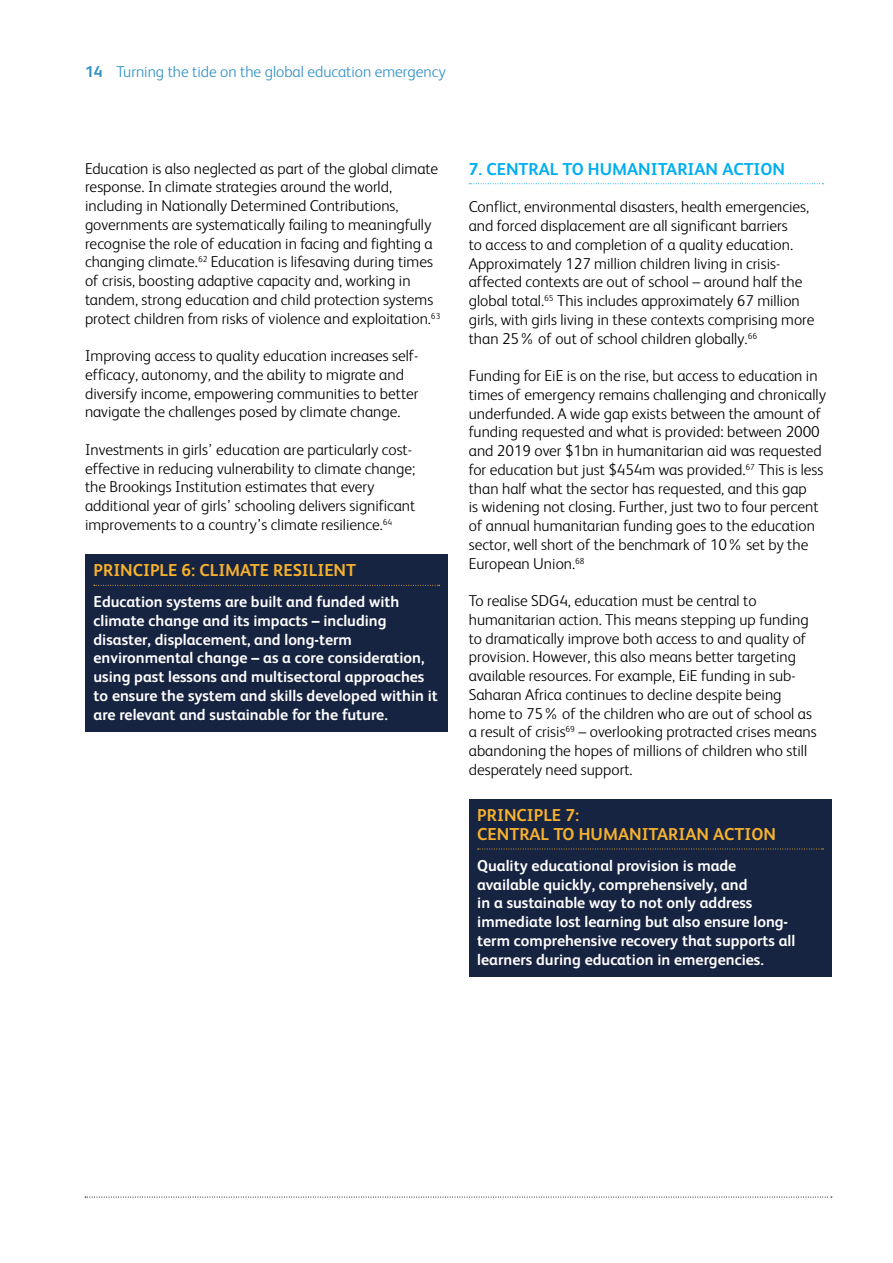
<style>
.page{position:relative;width:893px;height:1263px;background:#fff}
.page>*{position:absolute;margin:0;border:0;box-sizing:border-box;transform-origin:0 0}
.t1{font:700 17.25px/18.8px "FS Albert";color:#f6b12d}
.t2{font:700 17.25px "FS Albert";color:#00aeef}
.t3{font:300 15.75px/18.8px "FS Albert";color:#000}
.t4{font:700 15.75px/18.8px "FS Albert";color:#fff}
.t5{font:300 15.75px "FS Albert";color:#2f90c7}
.s1{font-weight:700}
</style>
<div class="page">
<svg style="left:85px;top:1197px;width:747px;height:1px"></svg>
<div style="left:85px;top:555px;width:363px;height:34px;background:#172441"></div>
<svg style="left:94px;top:585px;width:346px;height:1px"></svg>
<div style="left:85px;top:586px;width:363px;height:146px;background:#172441"></div>
<svg style="left:469px;top:183px;width:354px;height:1px"></svg>
<div style="left:469px;top:799px;width:362px;height:53px;background:#172441"></div>
<svg style="left:478px;top:848px;width:345px;height:1px"></svg>
<div style="left:469px;top:850px;width:362px;height:127px;background:#172441"></div>
<p class="t5" style="left:85px;top:61px;width:362px"><span class="s1">14</span> Turning the tide on the global education emergency</p>
<p class="t3" style="left:85px;top:158px;width:357px">Education is also neglected as part of the global climate response. In climate strategies around the world, including in Nationally Determined Contributions, governments are systematically failing to meaningfully recognise the role of education in facing and fighting a changing climate.<sup>62</sup> Education is lifesaving during times of crisis, boosting adaptive capacity and, working in tandem, strong education and child protection systems protect children from risks of violence and exploitation.<sup>63</sup></p>
<p class="t3" style="left:85px;top:346px;width:335px">Improving access to quality education increases self&shy;efficacy, autonomy, and the ability to migrate and diversify income, empowering communities to better navigate the challenges posed by climate change.</p>
<p class="t3" style="left:85px;top:439px;width:332px">Investments in girls’ education are particularly cost&shy;effective in reducing vulnerability to climate change; the Brookings Institution estimates that every additional year of girls’ schooling delivers significant improvements to a country’s climate resilience.<sup>64</sup></p>
<p class="t1" style="left:94px;top:560px;width:264px">PRINCIPLE 6: CLIMATE RESILIENT</p>
<p class="t4" style="left:94px;top:592px;width:346px">Education systems are built and funded with climate change and its impacts – including disaster, displacement, and long-term environmental change – as a core consideration, using past lessons and multisectoral approaches to ensure the system and skills developed within it are relevant and sustainable for the future.</p>
<p class="t2" style="left:469px;top:157px;width:318px">7. CENTRAL TO HUMANITARIAN ACTION</p>
<p class="t3" style="left:469px;top:197px;width:347px">Conflict, environmental disasters, health emergencies, and forced displacement are all significant barriers<br>to access to and completion of a quality education.<br>Approximately 127 million children living in crisis&shy;affected contexts are out of school – around half the global total.<sup>65</sup> This includes approximately 67 million girls, with girls living in these contexts comprising more than 25% of out of school children globally.<sup>66</sup></p>
<p class="t3" style="left:469px;top:366px;width:359px">Funding for EiE is on the rise, but access to education in times of emergency remains challenging and chronically underfunded. A wide gap exists between the amount of funding requested and what is provided: between 2000 and 2019 over $1bn in humanitarian aid was requested for education but just $454m was provided.<sup>67</sup> This is less than half what the sector has requested, and this gap<br>is widening not closing. Further, just two to four percent of annual humanitarian funding goes to the education sector, well short of the benchmark of 10% set by the European Union.<sup>68</sup></p>
<p class="t3" style="left:469px;top:591px;width:349px">To realise SDG4, education must be central to humanitarian action. This means stepping up funding to dramatically improve both access to and quality of provision. However, this also means better targeting available resources. For example, EiE funding in sub-Saharan Africa continues to decline despite being home to 75% of the children who are out of school as a result of crisis<sup>69</sup> – overlooking protracted crises means abandoning the hopes of millions of children who still desperately need support.</p>
<p class="t1" style="left:477px;top:805px;width:300px">PRINCIPLE 7:<br>CENTRAL TO HUMANITARIAN ACTION</p>
<p class="t4" style="left:477px;top:855px;width:319px">Quality educational provision is made available quickly, comprehensively, and<br>in a sustainable way to not only address immediate lost learning but also ensure long&shy;term comprehensive recovery that supports all learners during education in emergencies.</p>
</div>
